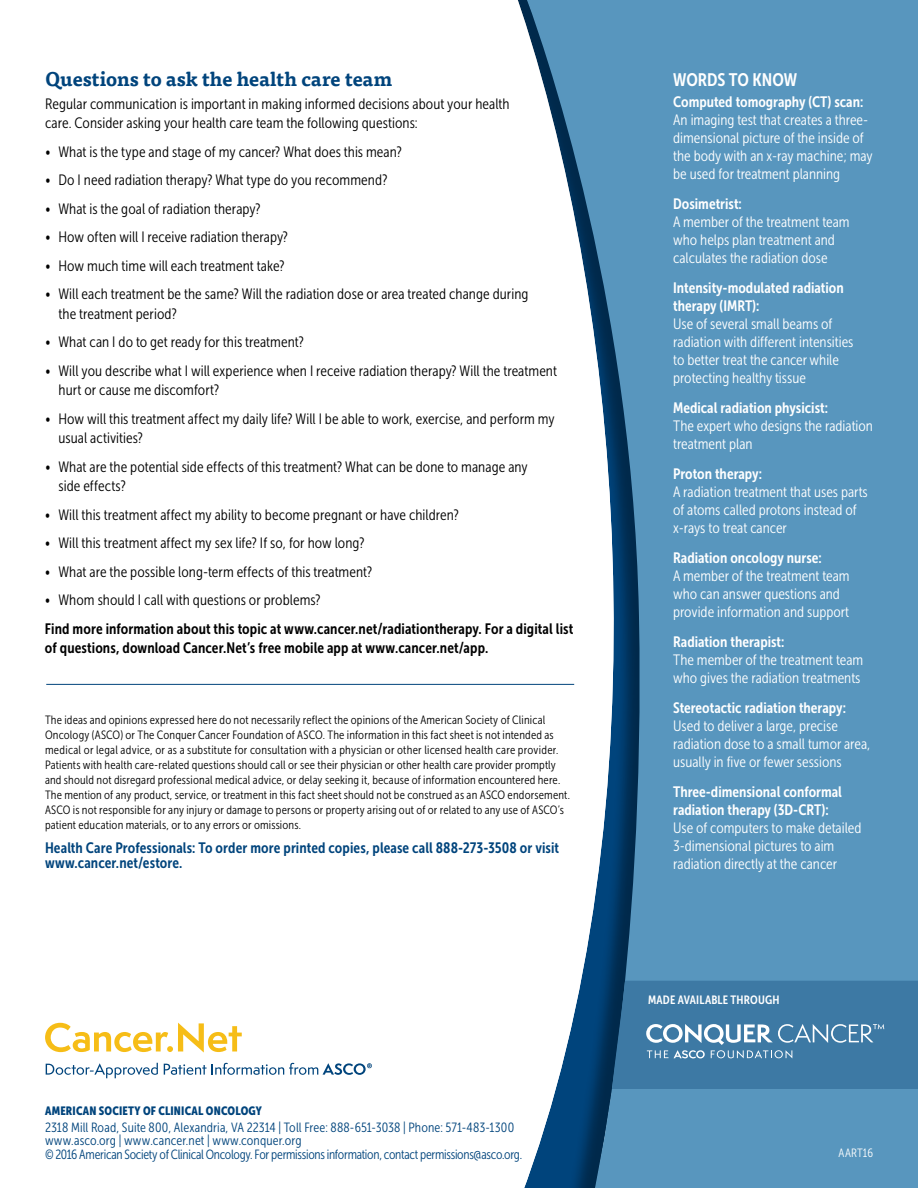
<style>
.page{position:relative;width:918px;height:1188px;background:#fff}
.page>*{position:absolute;margin:0;border:0;box-sizing:border-box;transform-origin:0 0}
.t1{font:700 19.5px "Tisa Pro";color:#00447c}
.t2{font:18px "Museo Sans Cond 700";letter-spacing:-.005em;color:#fff}
.t3{font:15px/18px "Museo Sans Cond 300";color:#fff}
.t4{font:15px/19.5px "Museo Sans Cond 300";letter-spacing:.005em;color:#000}
.t5{font:15px/28.5px "Museo Sans Cond 700";letter-spacing:.01em;color:#000}
.t6{font:15px/15px "Museo Sans Cond 700";letter-spacing:.005em;color:#00447c}
.t7{font:13.35px/13.5px "Museo Sans Cond 300";letter-spacing:-.01em;color:#00447c}
.t8{font:12px/15px "Museo Sans Cond 300";letter-spacing:.015em;color:#000}
.t9{font:12px "Museo Sans Cond 900";letter-spacing:.015em;color:#00447c}
.t10{font:12px "Museo Sans Cond 700";letter-spacing:.015em;color:#fff}
.t11{font:12px "Museo Sans Cond 300";letter-spacing:.01em;color:#fff}
.s1{font-family:"Museo Sans Cond 300"}
.s2{font-family:"Museo Sans Cond 700"}
</style>
<div class="page">
<svg style="left:522px;top:0;width:396px;height:1188px;fill:#5896be"></svg>
<svg style="left:612px;top:981px;width:306px;height:108px;background:#467ea6"></svg>
<svg style="left:45px;top:1023px;width:197px;height:30px"></svg>
<svg style="left:46px;top:1063px;width:112px;height:15px"></svg>
<svg style="left:164px;top:1063px;width:208px;height:12px"></svg>
<hr style="left:46px;top:684px;width:528px;height:1px;background:#00447c">
<p class="t1" style="left:45px;top:63px;width:349px">Questions to ask the health care team</p>
<p class="t4" style="left:45px;top:94px;width:466px">Regular communication is important in making informed decisions about your health care. Consider asking your health care team the following questions:</p>
<p class="t4" style="left:45px;top:142px;width:358px">• What is the type and stage of my cancer? What does this mean?</p>
<p class="t4" style="left:45px;top:170px;width:344px">• Do I need radiation therapy? What type do you recommend?</p>
<p class="t4" style="left:45px;top:199px;width:217px">• What is the goal of radiation therapy?</p>
<p class="t4" style="left:45px;top:227px;width:245px">• How often will I receive radiation therapy?</p>
<p class="t4" style="left:45px;top:256px;width:241px">• How much time will each treatment take?</p>
<p class="t4" style="left:58px;top:284px;width:472px;text-indent:-14px">• Will each treatment be the same? Will the radiation dose or area treated change during the treatment period?</p>
<p class="t4" style="left:45px;top:332px;width:260px">• What can I do to get ready for this treatment?</p>
<p class="t4" style="left:58px;top:361px;width:500px;text-indent:-14px">• Will you describe what I will experience when I receive radiation therapy? Will the treatment hurt or cause me discomfort?</p>
<p class="t4" style="left:58px;top:409px;width:498px;text-indent:-14px">• How will this treatment affect my daily life? Will I be able to work, exercise, and perform my usual activities?</p>
<p class="t4" style="left:58px;top:457px;width:471px;text-indent:-13px">• What are the potential side effects of this treatment? What can be done to manage any side effects?</p>
<p class="t4" style="left:45px;top:505px;width:415px">• Will this treatment affect my ability to become pregnant or have children?</p>
<p class="t4" style="left:45px;top:533px;width:321px">• Will this treatment affect my sex life? If so, for how long?</p>
<p class="t4" style="left:45px;top:562px;width:329px">• What are the possible long-term effects of this treatment?</p>
<p class="t5" style="left:45px;top:586px;width:530px"><span class="s1">• Whom should I call with questions or problems?<br></span>Find more information about this topic at www.cancer.net/radiationtherapy. For a digital list</p>
<p class="t5" style="left:45px;top:634px;width:445px">of questions, download Cancer.Net’s free mobile app at www.cancer.net/app.</p>
<p class="t8" style="left:45px;top:712px;width:527px">The ideas and opinions expressed here do not necessarily reflect the opinions of the American Society of Clinical Oncology (ASCO) or The Conquer Cancer Foundation of ASCO. The information in this fact sheet is not intended as medical or legal advice, or as a substitute for consultation with a physician or other licensed health care provider.<br>Patients with health care-related questions should call or see their physician or other health care provider promptly and should not disregard professional medical advice, or delay seeking it, because of information encountered here.<br>The mention of any product, service, or treatment in this fact sheet should not be construed as an ASCO endorsement.<br>ASCO is not responsible for any injury or damage to persons or property arising out of or related to any use of ASCO’s patient education materials, or to any errors or omissions.</p>
<p class="t6" style="left:45px;top:840px;width:516px">Health Care Professionals: To order more printed copies, please call 888-273-3508 or visit www.cancer.net/estore.</p>
<p class="t9" style="left:45px;top:1104px;width:218px">AMERICAN SOCIETY OF CLINICAL ONCOLOGY</p>
<p class="t7" style="left:45px;top:1120px;width:479px">2318 Mill Road, Suite 800, Alexandria, VA 22314 | Toll Free: 888-651-3038 | Phone: 571-483-1300 www.asco.org | www.cancer.net | www.conquer.org<br>© 2016 American Society of Clinical Oncology. For permissions information, contact permissions@asco.org.</p>
<p class="t2" style="left:673px;top:69px;width:125px">WORDS TO KNOW</p>
<p class="t3" style="left:673px;top:92px;width:201px"><span class="s2">Computed tomography (CT) scan:<br></span>An imaging test that creates a three&shy;dimensional picture of the inside of the body with an x-ray machine; may be used for treatment planning</p>
<p class="t3" style="left:673px;top:194px;width:178px"><span class="s2">Dosimetrist:<br></span>A member of the treatment team who helps plan treatment and calculates the radiation dose</p>
<p class="t3" style="left:673px;top:278px;width:182px"><span class="s2">Intensity-modulated radiation therapy (IMRT):<br></span>Use of several small beams of radiation with different intensities to better treat the cancer while protecting healthy tissue</p>
<p class="t3" style="left:673px;top:398px;width:201px"><span class="s2">Medical radiation physicist:<br></span>The expert who designs the radiation treatment plan</p>
<p class="t3" style="left:673px;top:464px;width:196px"><span class="s2">Proton therapy:<br></span>A radiation treatment that uses parts of atoms called protons instead of x-rays to treat cancer</p>
<p class="t3" style="left:673px;top:548px;width:178px"><span class="s2">Radiation oncology nurse:<br></span>A member of the treatment team who can answer questions and provide information and support</p>
<p class="t3" style="left:673px;top:632px;width:192px"><span class="s2">Radiation therapist:<br></span>The member of the treatment team who gives the radiation treatments</p>
<p class="t3" style="left:673px;top:698px;width:199px"><span class="s2">Stereotactic radiation therapy:<br></span>Used to deliver a large, precise radiation dose to a small tumor area, usually in five or fewer sessions</p>
<p class="t3" style="left:673px;top:782px;width:190px"><span class="s2">Three-dimensional conformal radiation therapy (3D-CRT):<br></span>Use of computers to make detailed<br>3-dimensional pictures to aim radiation directly at the cancer</p>
<p class="t10" style="left:648px;top:994px;width:133px">MADE AVAILABLE THROUGH</p>
<p class="t11" style="left:839px;top:1146px;width:36px">AART16</p>
</div>
